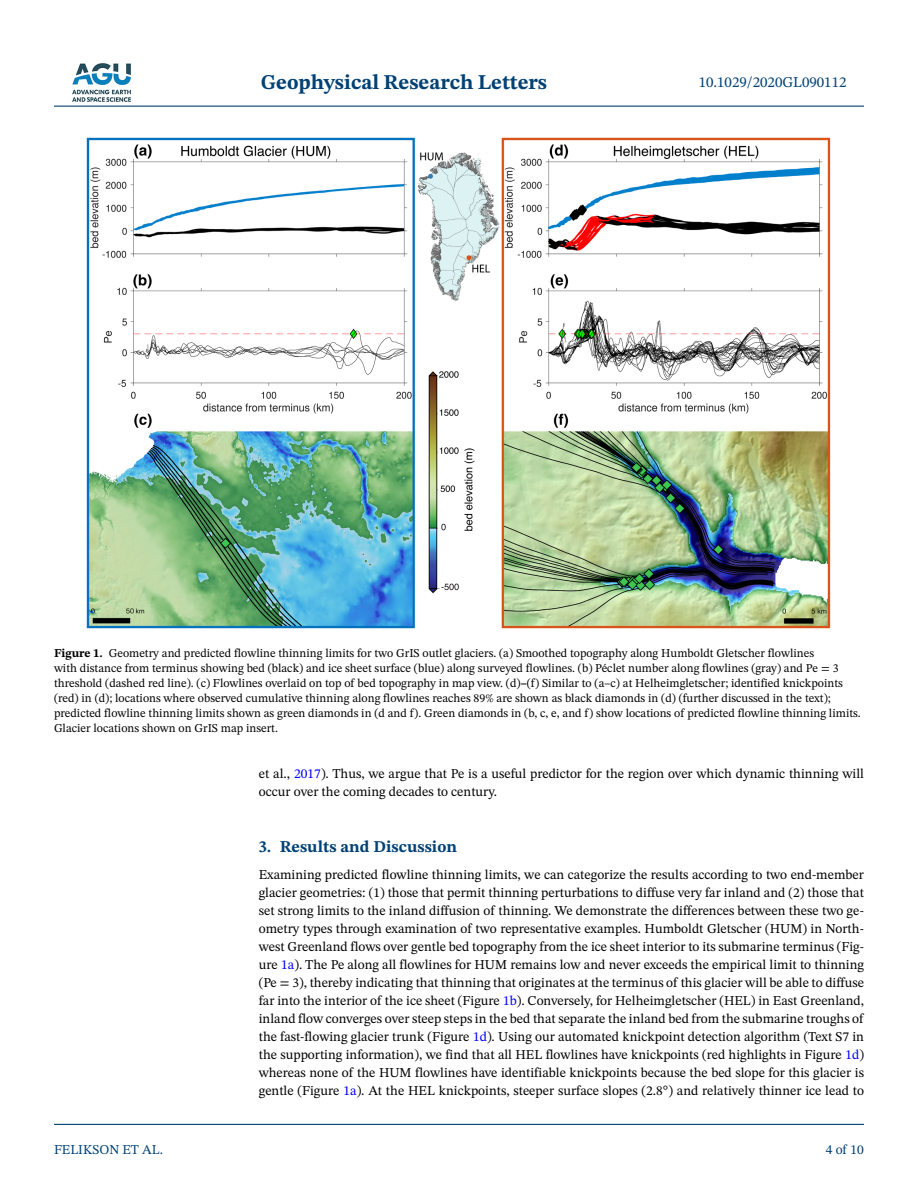
<style>
.page{position:relative;width:918px;height:1188px;background:#fff}
.page>*{position:absolute;margin:0;border:0;box-sizing:border-box;transform-origin:0 0}
.t1{font:700 21px "STIX Two Text";color:#004174}
.t2{font:700 16.5px "STIX Two Text";color:#004174}
.t3{font:15px "STIX Two Text";color:#004174}
.t4{font:13.5px/18px "STIX Two Text";color:#000}
.t5{font:13.5px "STIX Two Text";color:#004174}
.t6{font:12px/15px "STIX Two Text";color:#000}
.s1{font-weight:700}
.s2{color:#00f}
</style>
<div class="page">
<hr style="left:54px;top:106px;width:810px;height:1px;background:#004174">
<hr style="left:54px;top:1124px;width:810px;height:1px;background:#004174">
<img style="left:72px;top:63px;width:59px;height:39px">
<img style="left:86px;top:137px;width:744px;height:491px">
<h1 class="t1" style="left:261px;top:67px;width:288px">Geophysical Research Letters</h1>
<p class="t3" style="left:699px;top:72px;width:149px">10.1029/2020GL090112</p>
<p class="t6" style="left:54px;top:645px;width:808px"><span class="s1">Figure 1.</span> Geometry and predicted flowline thinning limits for two GrIS outlet glaciers. (a) Smoothed topography along Humboldt Gletscher flowlines<br>with distance from terminus showing bed (black) and ice sheet surface (blue) along surveyed flowlines. (b) Péclet number along flowlines (gray) and Pe = 3 threshold (dashed red line). (c) Flowlines overlaid on top of bed topography in map view. (d)<span class="s1">–</span>(f) Similar to (a–c) at Helheimgletscher; identified knickpoints (red) in (d); locations where observed cumulative thinning along flowlines reaches 89% are shown as black diamonds in (d) (further discussed in the text); predicted flowline thinning limits shown as green diamonds in (d and f). Green diamonds in (b, c, e, and f) show locations of predicted flowline thinning limits.<br>Glacier locations shown on GrIS map insert.</p>
<p class="t4" style="left:259px;top:765px;width:607px">et al., <span class="s2">2017</span>). Thus, we argue that Pe is a useful predictor for the region over which dynamic thinning will occur over the coming decades to century.</p>
<p class="t5" style="left:54px;top:1140px;width:110px">FELIKSON ET AL.</p>
<p class="t2" style="left:259px;top:834px;width:200px">3. Results and Discussion</p>
<p class="t4" style="left:259px;top:865px;width:607px;text-align:justify">Examining predicted flowline thinning limits, we can categorize the results according to two end-member glacier geometries: (1) those that permit thinning perturbations to diffuse very far inland and (2) those that set strong limits to the inland diffusion of thinning. We demonstrate the differences between these two ge&shy;ometry types through examination of two representative examples. Humboldt Gletscher (HUM) in North&shy;west Greenland flows over gentle bed topography from the ice sheet interior to its submarine terminus (Fig&shy;ure <span class="s2">1a</span>). The Pe along all flowlines for HUM remains low and never exceeds the empirical limit to thinning (Pe = 3), thereby indicating that thinning that originates at the terminus of this glacier will be able to diffuse far into the interior of the ice sheet (Figure <span class="s2">1b</span>). Conversely, for Helheimgletscher (HEL) in East Greenland, inland flow converges over steep steps in the bed that separate the inland bed from the submarine troughs of the fast-flowing glacier trunk (Figure <span class="s2">1d</span>). Using our automated knickpoint detection algorithm (Text S7 in the supporting information), we find that all HEL flowlines have knickpoints (red highlights in Figure <span class="s2">1d</span>) whereas none of the HUM flowlines have identifiable knickpoints because the bed slope for this glacier is gentle (Figure <span class="s2">1a</span>). At the HEL knickpoints, steeper surface slopes (2.8°) and relatively thinner ice lead to</p>
<p class="t5" style="left:826px;top:1140px;width:40px">4 of 10</p>
</div>
